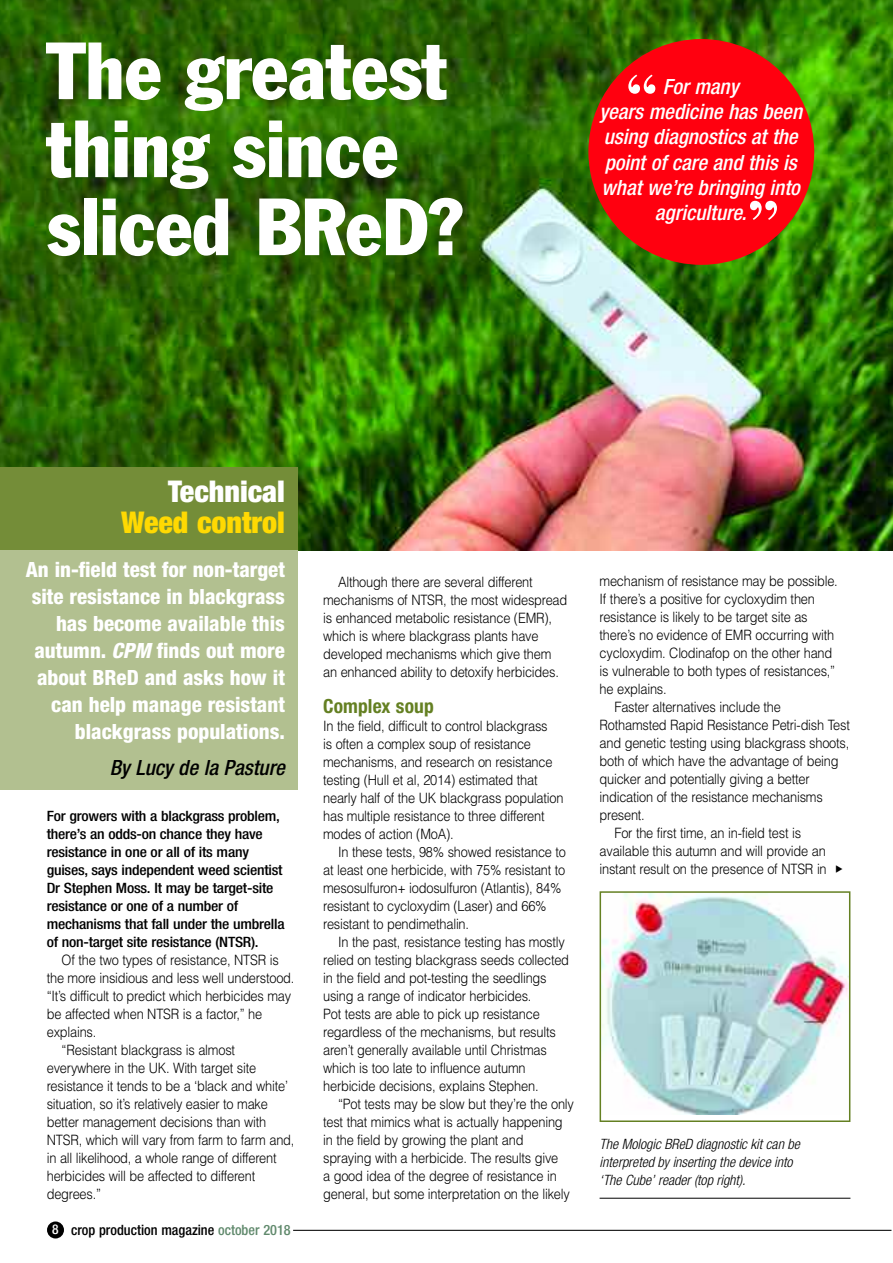
<style>
.page{position:relative;width:893px;height:1263px;background:#fff}
.page>*{position:absolute;margin:0;border:0;box-sizing:border-box;transform-origin:0 0}
.t1{font:condensed 79.5px/78px "Franklin Gothic";color:#fff}
.t2{font:700 58.95px "Bodoni BT";color:#fff}
.t3{font:900 condensed 30px "Helvetica Neue";color:#ffd902}
.t4{font:900 condensed 30px "Helvetica Neue";color:#fff}
.t5{font:800 condensed 21px/27px "Helvetica Neue";color:#fff;text-align:right}
.t6{font:italic 500 condensed 21px/25.2px "Helvetica Neue";color:#fff;text-align:center}
.t7{font:italic 500 condensed 21px "Helvetica Neue";color:#000}
.t8{font:700 condensed 19.5px "Helvetica Neue";letter-spacing:.005em;color:#648022}
.t9{font:300 14.25px/18px "Helvetica";letter-spacing:-.015em;color:#000;scale:.9 1}
.t10{font:500 condensed 14.25px/18px "Helvetica Neue";letter-spacing:-.015em;color:#000;scale:1.1 1}
.t11{font:italic 300 condensed 14.25px/18px "Helvetica Neue";color:#000}
.t12{font:500 condensed 14.25px "Helvetica Neue";letter-spacing:-.015em;color:#000}
.s1{font-style:italic}
.s2{font-size:13.5px;color:#fff}
.s3{color:#60896c}
</style>
<div class="page">
<div style="left:47px;top:1221px;width:17px;height:17px;background:#000;border-radius:50%"></div>
<hr style="left:293px;top:1230px;width:598px;height:1px;background:#000">
<img style="left:0;top:0;width:893px;height:550px">
<div style="left:0;top:467px;width:298px;height:85px;background:#748d38"></div>
<div style="left:0;top:550px;width:298px;height:240px;background:#b2c090"></div>
<div style="left:588px;top:39px;width:226px;height:226px;background:#ff000f;border-radius:50%"></div>
<img style="left:603px;top:894px;width:244px;height:220px">
<div style="left:600px;top:891px;width:250px;height:231px;border:2px solid #648022"></div>
<hr style="left:600px;top:1198px;width:250px;height:1px;background:#000">
<h1 class="t1" style="left:47px;top:38px;width:418px">The greatest thing since sliced BReD?</h1>
<h2 class="t2" style="left:625px;top:75px;width:35px">“</h2>
<h3 class="t6" style="left:599px;top:76px;width:204px">For many<br>years medicine has been using diagnostics at the point of care and this is what we’re bringing into agriculture.</h3>
<h2 class="t2" style="left:746px;top:202px;width:35px">”</h2>
<h3 class="t4" style="left:168px;top:480px;width:118px">Technical</h3>
<h3 class="t3" style="left:121px;top:512px;width:165px">Weed control</h3>
<h3 class="t5" style="left:26px;top:558px;width:261px">An in-field test for non-target site resistance in blackgrass has become available this autumn. <span class="s1">CPM</span> finds out more about BReD and asks how it can help manage resistant blackgrass populations.</h3>
<h3 class="t7" style="left:110px;top:760px;width:177px">By Lucy de la Pasture</h3>
<p class="t10" style="left:47px;top:808px;width:218px">For growers with a blackgrass problem, there’s an odds-on chance they have resistance in one or all of its many guises, says independent weed scientist Dr Stephen Moss. It may be target-site resistance or one of a number of mechanisms that fall under the umbrella of non-target site resistance (NTSR).</p>
<p class="t9" style="left:62px;top:951px;width:243px">Of the two types of resistance, NTSR is</p>
<p class="t9" style="left:47px;top:969px;width:277px">the more insidious and less well understood.</p>
<p class="t9" style="left:47px;top:987px;width:273px">“It’s difficult to predict which herbicides may</p>
<p class="t9" style="left:47px;top:1005px;width:241px">be affected when NTSR is a factor,” he</p>
<p class="t9" style="left:47px;top:1023px;width:57px">explains.</p>
<p class="t9" style="left:62px;top:1041px;width:194px">“Resistant blackgrass is almost</p>
<p class="t9" style="left:47px;top:1059px;width:234px">everywhere in the UK. With target site</p>
<p class="t9" style="left:47px;top:1077px;width:269px">resistance it tends to be a ‘black and white’</p>
<p class="t9" style="left:47px;top:1095px;width:247px">situation, so it’s relatively easier to make</p>
<p class="t9" style="left:47px;top:1113px;width:245px">better management decisions than with</p>
<p class="t9" style="left:47px;top:1131px;width:277px">NTSR, which will vary from farm to farm and,</p>
<p class="t9" style="left:47px;top:1149px;width:257px">in all likelihood, a whole range of different</p>
<p class="t9" style="left:47px;top:1167px;width:233px">herbicides will be affected to different</p>
<p class="t9" style="left:47px;top:1185px;width:62px">degrees.”</p>
<p class="t12" style="left:52px;top:1225px;width:240px"><span class="s2">8</span> crop production magazine <span class="s3">october 2018</span></p>
<p class="t9" style="left:323px;top:573px;width:273px;text-indent:15px">Although there are several different mechanisms of NTSR, the most widespread is enhanced metabolic resistance (EMR), which is where blackgrass plants have developed mechanisms which give them an enhanced ability to detoxify herbicides.</p>
<h3 class="t8" style="left:323px;top:699px;width:112px">Complex soup</h3>
<p class="t9" style="left:323px;top:717px;width:269px">In the field, difficult to control blackgrass<br>is often a complex soup of resistance mechanisms, and research on resistance testing (Hull et al, 2014) estimated that nearly half of the UK blackgrass population has multiple resistance to three different modes of action (MoA).</p>
<p class="t9" style="left:323px;top:843px;width:271px;text-indent:15px">In these tests, 98% showed resistance to at least one herbicide, with 75% resistant to mesosulfuron+ iodosulfuron (Atlantis), 84% resistant to cycloxydim (Laser) and 66% resistant to pendimethalin.</p>
<p class="t9" style="left:323px;top:933px;width:275px;text-indent:15px">In the past, resistance testing has mostly relied on testing blackgrass seeds collected in the field and pot-testing the seedlings using a range of indicator herbicides.<br>Pot tests are able to pick up resistance regardless of the mechanisms, but results aren’t generally available until Christmas which is too late to influence autumn herbicide decisions, explains Stephen.</p>
<p class="t9" style="left:323px;top:1095px;width:280px;text-indent:15px">“Pot tests may be slow but they’re the only test that mimics what is actually happening in the field by growing the plant and spraying with a herbicide. The results give<br>a good idea of the degree of resistance in general, but some interpretation on the likely</p>
<p class="t9" style="left:600px;top:572px;width:266px">mechanism of resistance may be possible.</p>
<p class="t9" style="left:600px;top:590px;width:241px">If there’s a positive for cycloxydim then</p>
<p class="t9" style="left:600px;top:608px;width:233px">resistance is likely to be target site as</p>
<p class="t9" style="left:600px;top:626px;width:262px">there’s no evidence of EMR occurring with</p>
<p class="t9" style="left:600px;top:644px;width:260px">cycloxydim. Clodinafop on the other hand</p>
<p class="t9" style="left:600px;top:662px;width:263px">is vulnerable to both types of resistances,”</p>
<p class="t9" style="left:600px;top:680px;width:76px">he explains.</p>
<p class="t9" style="left:614px;top:698px;width:187px">Faster alternatives include the</p>
<p class="t9" style="left:600px;top:716px;width:280px">Rothamsted Rapid Resistance Petri-dish Test</p>
<p class="t9" style="left:600px;top:734px;width:279px">and genetic testing using blackgrass shoots,</p>
<p class="t9" style="left:600px;top:752px;width:267px">both of which have the advantage of being</p>
<p class="t9" style="left:600px;top:770px;width:235px">quicker and potentially giving a better</p>
<p class="t9" style="left:600px;top:788px;width:249px">indication of the resistance mechanisms</p>
<p class="t9" style="left:600px;top:806px;width:52px">present.</p>
<p class="t9" style="left:614px;top:824px;width:209px">For the first time, an in-field test is</p>
<p class="t9" style="left:600px;top:842px;width:253px">available this autumn and will provide an</p>
<p class="t9" style="left:600px;top:860px;width:254px">instant result on the presence of NTSR in</p>
<p class="t11" style="left:600px;top:1136px;width:202px">The Mologic BReD diagnostic kit can be interpreted by inserting the device into ‘The Cube’ reader (top right).</p>
</div>
